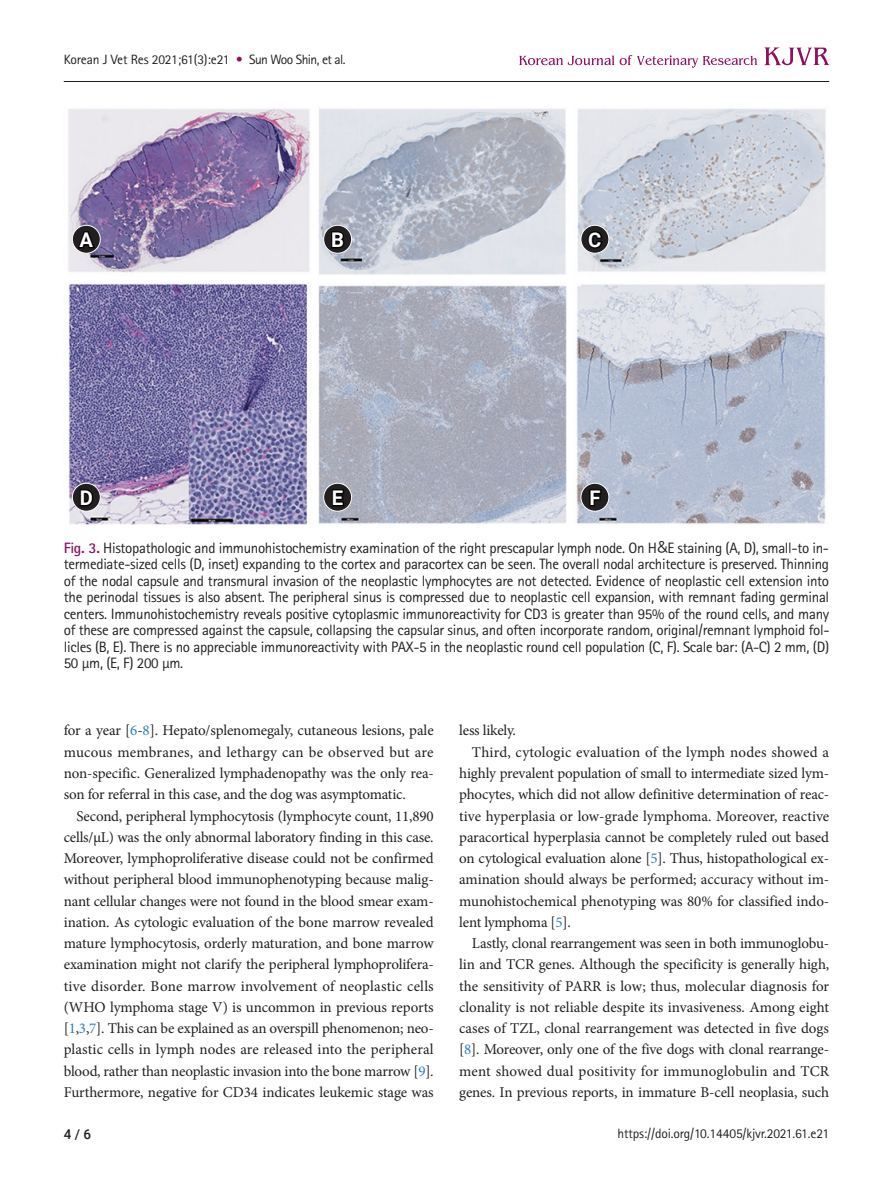
<style>
.page{position:relative;width:893px;height:1191px;background:#fff}
.page>*{position:absolute;margin:0;border:0;box-sizing:border-box;transform-origin:0 0}
.t1{font:700 20.25px "Roboto";color:#fff}
.t2{font:15px/21.3px "Minion Pro";letter-spacing:-.01em;color:#231f20;text-align:justify}
.t3{font:15px/16.5px "Rotis Sans Serif Std";letter-spacing:-.02em;color:#231f20;text-align:justify}
.t4{font:15px "Minion Pro";letter-spacing:.01em;color:#231f20}
.t5{font:13.5px "Rotis Sans Serif Std";letter-spacing:-.04em;color:#231f20}
.t6{font:13.5px "Rotis Sans Serif Std";letter-spacing:-.01em;color:#231f20}
.t7{font:500 13.5px "Roboto";color:#231f20}
.s1{font-weight:300;color:#900e60}
.s2{font-weight:700;color:#900e60}
.s3{font-family:"Ko Pub Dotum";font-weight:500}
.s4{color:#2a80c3}
</style>
<div class="page">
<hr style="left:64px;top:81px;width:765px;height:1px;background:#231f20">
<svg style="left:764px;top:47px;width:65px;height:18px"></svg>
<svg style="left:519px;top:55px;width:238px;height:13px"></svg>
<img style="left:68px;top:108px;width:758px;height:417px">
<svg style="left:72px;top:225px;width:28px;height:28px"></svg>
<div style="left:72px;top:225px;width:29px;height:29px;border:1px solid #fff;border-radius:50%"></div>
<svg style="left:76px;top:230px;width:21px;height:20px"></svg>
<svg style="left:72px;top:483px;width:28px;height:28px"></svg>
<div style="left:72px;top:483px;width:29px;height:29px;border:1px solid #fff;border-radius:50%"></div>
<svg style="left:78px;top:487px;width:17px;height:21px"></svg>
<svg style="left:324px;top:225px;width:28px;height:28px"></svg>
<div style="left:323px;top:225px;width:29px;height:29px;border:1px solid #fff;border-radius:50%"></div>
<svg style="left:330px;top:229px;width:17px;height:21px"></svg>
<svg style="left:324px;top:483px;width:28px;height:28px"></svg>
<div style="left:323px;top:483px;width:29px;height:29px;border:1px solid #fff;border-radius:50%"></div>
<svg style="left:330px;top:488px;width:16px;height:20px"></svg>
<svg style="left:581px;top:225px;width:28px;height:28px"></svg>
<div style="left:580px;top:225px;width:29px;height:29px;border:1px solid #fff;border-radius:50%"></div>
<svg style="left:586px;top:229px;width:18px;height:21px"></svg>
<div style="left:581px;top:483px;width:28px;height:28px;background:#231f20;border-radius:50%"></div>
<div style="left:580px;top:483px;width:29px;height:29px;border:1px solid #fff;border-radius:50%"></div>
<svg style="left:589px;top:489px;width:13px;height:18px"></svg>
<p class="t5" style="left:64px;top:51px;width:283px">Korean J Vet Res 2021;61(3):e21 <span class="s1">•</span> Sun Woo Shin, et al.</p>
<h1 class="t1" style="left:80px;top:226px;width:15px">A</h1>
<h1 class="t1" style="left:331px;top:226px;width:14px">B</h1>
<h1 class="t1" style="left:588px;top:226px;width:15px">C</h1>
<h1 class="t1" style="left:589px;top:483px;width:13px">F</h1>
<p class="t3" style="left:64px;top:539px;width:767px"><span class="s2">Fig. 3.</span> Histopathologic and immunohistochemistry examination of the right prescapular lymph node. On H<span class="s3">&amp;</span>E staining (A, D), small-to in&shy;termediate-sized cells (D, inset) expanding to the cortex and paracortex can be seen. The overall nodal architecture is preserved. Thinning of the nodal capsule and transmural invasion of the neoplastic lymphocytes are not detected. Evidence of neoplastic cell extension into the perinodal tissues is also absent. The peripheral sinus is compressed due to neoplastic cell expansion, with remnant fading germinal centers. Immunohistochemistry reveals positive cytoplasmic immunoreactivity for CD3 is greater than 95% of the round cells, and many of these are compressed against the capsule, collapsing the capsular sinus, and often incorporate random, original/remnant lymphoid fol&shy;licles (B, E). There is no appreciable immunoreactivity with PAX-5 in the neoplastic round cell population (C, F). Scale bar: (A-C) 2 mm, (D)<br>50 μm, (E, F) 200 μm.</p>
<h1 class="t1" style="left:80px;top:483px;width:15px">D</h1>
<h1 class="t1" style="left:332px;top:483px;width:13px">E</h1>
<p class="t2" style="left:64px;top:720px;width:372px">for a year [<span class="s4">6</span>-<span class="s4">8</span>]. Hepato/splenomegaly, cutaneous lesions, pale mucous membranes, and lethargy can be observed but are non-specific. Generalized lymphadenopathy was the only rea&shy;son for referral in this case, and the dog was asymptomatic.</p>
<p class="t2" style="left:64px;top:805px;width:372px;text-indent:13px">Second, peripheral lymphocytosis (lymphocyte count, 11,890 cells/μL) was the only abnormal laboratory finding in this case.<br>Moreover, lymphoproliferative disease could not be confirmed without peripheral blood immunophenotyping because malig&shy;nant cellular changes were not found in the blood smear exam&shy;ination. As cytologic evaluation of the bone marrow revealed mature lymphocytosis, orderly maturation, and bone marrow examination might not clarify the peripheral lymphoprolifera&shy;tive disorder. Bone marrow involvement of neoplastic cells (WHO lymphoma stage V) is uncommon in previous reports [<span class="s4">1</span>,<span class="s4">3</span>,<span class="s4">7</span>]. This can be explained as an overspill phenomenon; neo&shy;plastic cells in lymph nodes are released into the peripheral blood, rather than neoplastic invasion into the bone marrow [<span class="s4">9</span>].<br>Furthermore, negative for CD34 indicates leukemic stage was</p>
<p class="t7" style="left:64px;top:1124px;width:29px">4 / 6</p>
<p class="t2" style="left:459px;top:720px;width:58px">less likely.</p>
<p class="t4" style="left:472px;top:742px;width:359px">Third, cytologic evaluation of the lymph nodes showed a</p>
<p class="t2" style="left:459px;top:762px;width:371px">highly prevalent population of small to intermediate sized lym-</p>
<p class="t2" style="left:459px;top:784px;width:371px">phocytes, which did not allow definitive determination of reac-</p>
<p class="t2" style="left:459px;top:805px;width:372px">tive hyperplasia or low-grade lymphoma. Moreover, reactive</p>
<p class="t2" style="left:459px;top:826px;width:371px">paracortical hyperplasia cannot be completely ruled out based</p>
<p class="t2" style="left:459px;top:847px;width:371px">on cytological evaluation alone [<span class="s4">5</span>]. Thus, histopathological ex-</p>
<p class="t2" style="left:459px;top:869px;width:372px">amination should always be performed; accuracy without im-</p>
<p class="t2" style="left:459px;top:890px;width:372px">munohistochemical phenotyping was 80% for classified indo-</p>
<p class="t2" style="left:459px;top:911px;width:113px">lent lymphoma [<span class="s4">5</span>].</p>
<p class="t2" style="left:472px;top:932px;width:359px">Lastly, clonal rearrangement was seen in both immunoglobu-</p>
<p class="t2" style="left:459px;top:954px;width:372px">lin and TCR genes. Although the specificity is generally high,</p>
<p class="t2" style="left:459px;top:975px;width:371px">the sensitivity of PARR is low; thus, molecular diagnosis for</p>
<p class="t2" style="left:459px;top:996px;width:371px">clonality is not reliable despite its invasiveness. Among eight</p>
<p class="t2" style="left:459px;top:1017px;width:371px">cases of TZL, clonal rearrangement was detected in five dogs</p>
<p class="t2" style="left:459px;top:1039px;width:371px">[<span class="s4">8</span>]. Moreover, only one of the five dogs with clonal rearrange-</p>
<p class="t4" style="left:459px;top:1060px;width:372px">ment showed dual positivity for immunoglobulin and TCR</p>
<p class="t2" style="left:459px;top:1081px;width:371px">genes. In previous reports, in immature B-cell neoplasia, such</p>
<p class="t6" style="left:617px;top:1125px;width:213px">https://doi.org/10.14405/kjvr.2021.61.e21</p>
</div>
